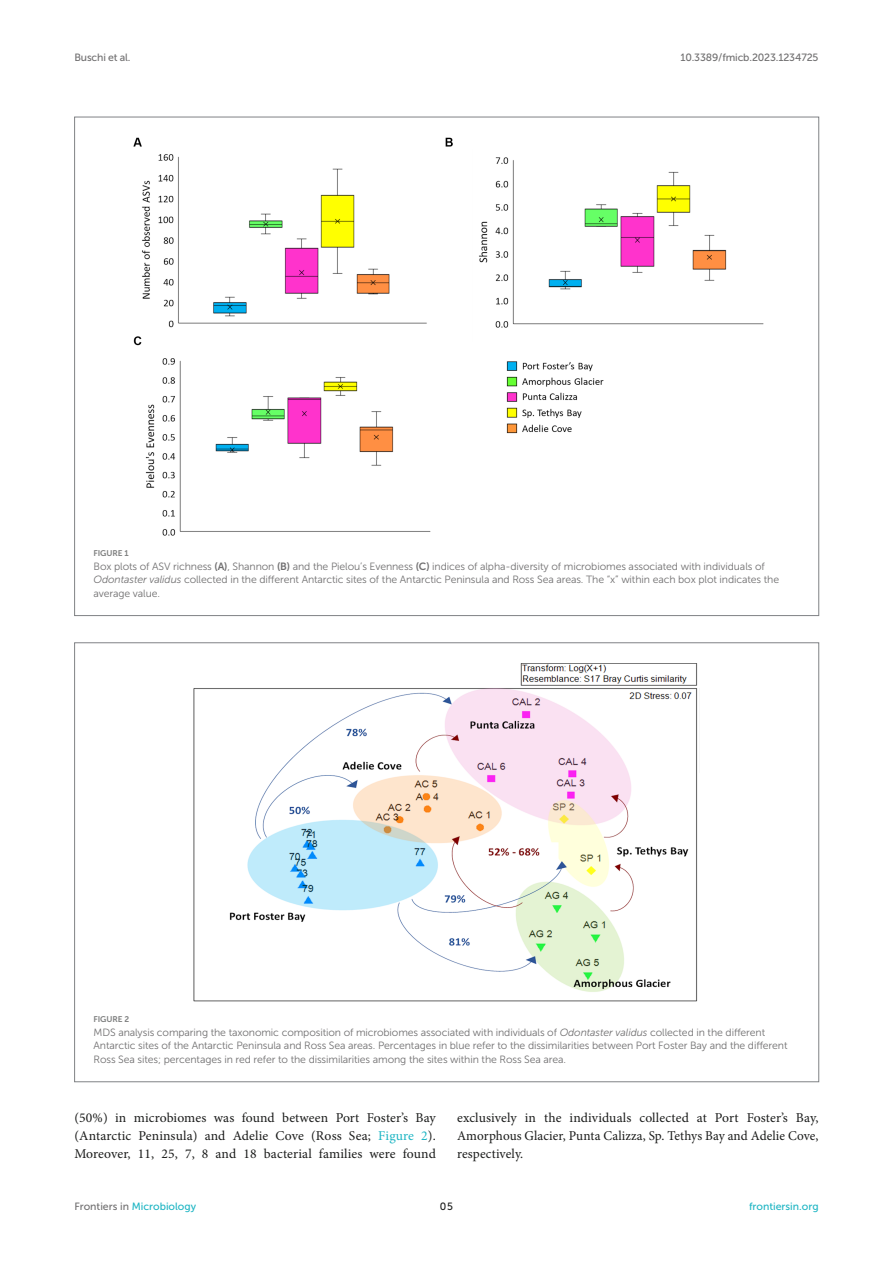
<style>
.page{position:relative;width:893px;height:1263px;background:#fff}
.page>*{position:absolute;margin:0;border:0;box-sizing:border-box;transform-origin:0 0}
.TEXT{font:13.5px/18px "Minion Pro";letter-spacing:.01em;color:#1b1c1b;text-align:justify}
.FIG_LEG{font:10.5px/13.5px "Museo Sans 300";letter-spacing:-.01em;color:#706f70}
.t1{font:10.5px "Museo Sans 500";color:#1db5c3}
.t2{font:10.5px "Museo Sans 500";letter-spacing:-.015em;color:#706f70}
.t3{font:10.5px "Museo Sans 500";color:#1b1c1b}
.FIG_HD{font:8.25px "Museo Sans 700";letter-spacing:-.01em;color:#7e7f7f}
.s1{font-family:"Museo Sans 700"}
.s2{font-style:italic}
.s3{color:#1db5c3}
.s4{color:#706f70}
</style>
<div class="page">
<img style="left:133px;top:137px;width:631px;height:399px">
<img style="left:193px;top:663px;width:505px;height:339px">
<p class="t2" style="left:74px;top:51px;width:58px">Buschi et al.</p>
<p class="t2" style="left:680px;top:51px;width:140px">10.3389/fmicb.2023.1234725</p>
<p class="FIG_HD" style="left:94px;top:549px;width:37px">FIGURE 1</p>
<p class="FIG_LEG" style="left:94px;top:559px;width:687px">Box plots of ASV richness <span class="s1">(A)</span>, Shannon <span class="s1">(B)</span> and the Pielou’s Evenness <span class="s1">(C)</span> indices of alpha-diversity of microbiomes associated with individuals of<br><span class="s2">Odontaster validus</span> collected in the different Antarctic sites of the Antarctic Peninsula and Ross Sea areas. The “x” within each box plot indicates the average value.</p>
<p class="FIG_HD" style="left:94px;top:1015px;width:37px">FIGURE 2</p>
<p class="FIG_LEG" style="left:94px;top:1025px;width:695px">MDS analysis comparing the taxonomic composition of microbiomes associated with individuals of <span class="s2">Odontaster validus</span> collected in the different<br>Antarctic sites of the Antarctic Peninsula and Ross Sea areas. Percentages in blue refer to the dissimilarities between Port Foster Bay and the different<br>Ross Sea sites; percentages in red refer to the dissimilarities among the sites within the Ross Sea area.</p>
<p class="TEXT" style="left:74px;top:1109px;width:363px">(50%) in microbiomes was found between Port Foster’s Bay (Antarctic Peninsula) and Adelie Cove (Ross Sea; <span class="s3">Figure 2</span>).<br>Moreover, 11, 25, 7, 8 and 18 bacterial families were found</p>
<p class="TEXT" style="left:457px;top:1109px;width:363px">exclusively in the individuals collected at Port Foster’s Bay, Amorphous Glacier, Punta Calizza, Sp. Tethys Bay and Adelie Cove, respectively.</p>
<p class="t1" style="left:74px;top:1200px;width:123px"><span class="s4">Frontiers in</span> Microbiology</p>
<p class="t3" style="left:440px;top:1200px;width:14px">05</p>
<p class="t1" style="left:749px;top:1200px;width:71px">frontiersin.org</p>
</div>
